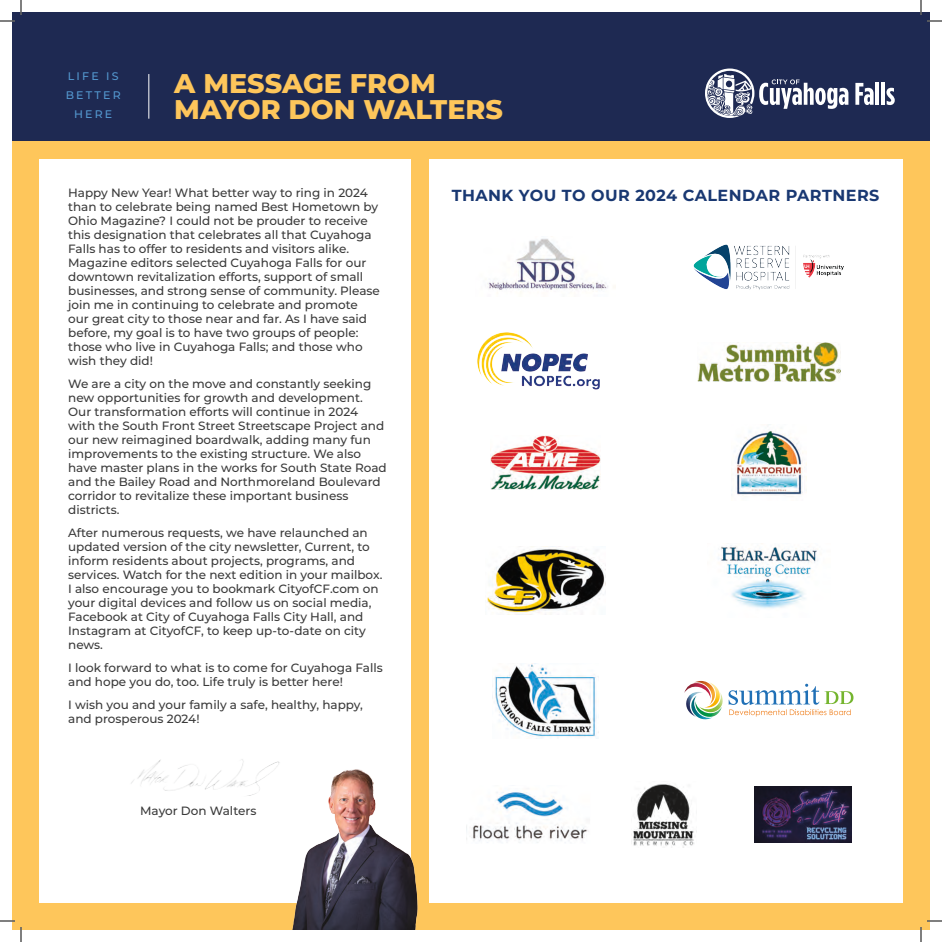
<style>
.page{position:relative;width:942px;height:942px;background:#fff}
.page>*{position:absolute;margin:0;border:0;box-sizing:border-box;transform-origin:0 0}
.t1{font:800 27px/26px "Montserrat";color:#fec65b}
.t2{font:700 16px "Montserrat";letter-spacing:.03em;color:#193872}
.t3{font:500 12px/14px "Montserrat";color:#3a3a3a}
.t4{font:500 11px/19px "Montserrat";letter-spacing:.2em;color:#5498d0;text-align:center}
</style>
<div class="page">
<div style="left:12px;top:12px;width:918px;height:918px;background:#fec65b"></div>
<div style="left:39px;top:39px;width:864px;height:864px;background:#fff"></div>
<div style="left:12px;top:12px;width:918px;height:130px;background:#1e2952"></div>
<hr style="left:148px;top:74px;width:1px;height:45px;background:#fff">
<svg style="left:855px;top:83px;width:19px;height:22px"></svg>
<hr style="left:876px;top:83px;width:3px;height:22px;background:#fff">
<hr style="left:881px;top:83px;width:4px;height:22px;background:#fff">
<svg style="left:886px;top:88px;width:9px;height:17px"></svg>
<svg style="left:705px;top:69px;width:143px;height:49px"></svg>
<div style="left:12px;top:141px;width:918px;height:18px;background:#fec65b"></div>
<img style="left:131px;top:759px;width:149px;height:37px">
<div style="left:411px;top:143px;width:18px;height:769px;background:#fec65b"></div>
<img style="left:292px;top:769px;width:126px;height:161px">
<img style="left:494px;top:663px;width:105px;height:76px">
<img style="left:693px;top:244px;width:151px;height:46px">
<img style="left:684px;top:681px;width:169px;height:39px">
<img style="left:754px;top:786px;width:98px;height:56px">
<img style="left:487px;top:238px;width:121px;height:55px">
<img style="left:734px;top:424px;width:73px;height:72px">
<img style="left:491px;top:435px;width:110px;height:54px">
<img style="left:466px;top:792px;width:122px;height:51px">
<img style="left:478px;top:332px;width:122px;height:58px">
<img style="left:487px;top:548px;width:119px;height:67px">
<img style="left:631px;top:784px;width:66px;height:64px">
<img style="left:718px;top:545px;width:99px;height:64px">
<img style="left:698px;top:343px;width:142px;height:39px">
<svg style="left:0;top:0;width:22px;height:22px"></svg>
<svg style="left:0;top:920px;width:22px;height:22px"></svg>
<svg style="left:920px;top:0;width:22px;height:22px"></svg>
<svg style="left:920px;top:920px;width:22px;height:22px"></svg>
<p class="t4" style="left:66px;top:66px;width:57px">LIFE IS<br>BETTER<br>HERE</p>
<h1 class="t1" style="left:174px;top:69px;width:330px">A MESSAGE FROM<br>MAYOR DON WALTERS</h1>
<p class="t3" style="left:68px;top:185px;width:313px">Happy New Year! What better way to ring in 2024 than to celebrate being named Best Hometown by Ohio Magazine? I could not be prouder to receive this designation that celebrates all that Cuyahoga Falls has to offer to residents and visitors alike.<br>Magazine editors selected Cuyahoga Falls for our downtown revitalization efforts, support of small businesses, and strong sense of community. Please join me in continuing to celebrate and promote our great city to those near and far. As I have said before, my goal is to have two groups of people: those who live in Cuyahoga Falls; and those who wish they did!</p>
<p class="t3" style="left:68px;top:376px;width:320px">We are a city on the move and constantly seeking new opportunities for growth and development.<br>Our transformation efforts will continue in 2024 with the South Front Street Streetscape Project and our new reimagined boardwalk, adding many fun improvements to the existing structure. We also have master plans in the works for South State Road and the Bailey Road and Northmoreland Boulevard corridor to revitalize these important business districts.</p>
<p class="t3" style="left:68px;top:525px;width:316px">After numerous requests, we have relaunched an updated version of the city newsletter, Current, to inform residents about projects, programs, and services. Watch for the next edition in your mailbox.<br>I also encourage you to bookmark CityofCF.com on your digital devices and follow us on social media, Facebook at City of Cuyahoga Falls City Hall, and Instagram at CityofCF, to keep up-to-date on city news.</p>
<p class="t3" style="left:68px;top:660px;width:316px">I look forward to what is to come for Cuyahoga Falls and hope you do, too. Life truly is better here!</p>
<p class="t3" style="left:68px;top:697px;width:296px">I wish you and your family a safe, healthy, happy, and prosperous 2024!</p>
<p class="t3" style="left:140px;top:803px;width:118px">Mayor Don Walters</p>
<h2 class="t2" style="left:452px;top:184px;width:429px">THANK YOU TO OUR 2024 CALENDAR PARTNERS</h2>
</div>
